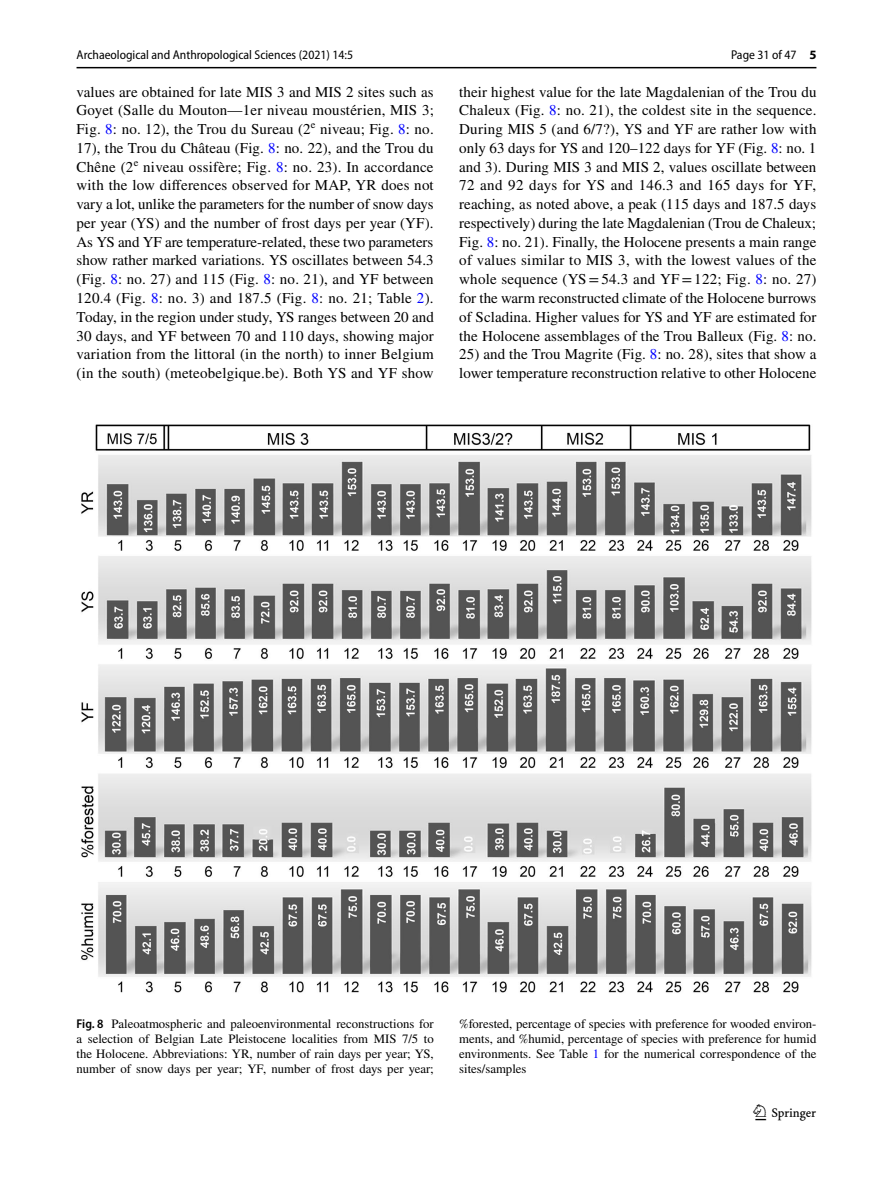
<style>
.page{position:relative;width:893px;height:1187px;background:#fff}
.page>*{position:absolute;margin:0;border:0;box-sizing:border-box;transform-origin:0 0}
.t1{font:22.5px "Springnew Regular 3";color:#000}
.t2{font:15px/18.8px "STIX";letter-spacing:.005em;color:#000;text-align:justify}
.t3{font:12.75px/15px "STIX";color:#000;text-align:justify}
.t4{font:semi-condensed 12.75px "Myriad Pro";color:#000}
.s1{font-weight:700;font-stretch:normal}
.s2{color:#00f}
.s3{font-family:"Myriad Pro";font-weight:600;font-stretch:semi-condensed}
</style>
<div class="page">
<hr style="left:77px;top:67px;width:739px;height:1px;background:#000">
<img style="left:81px;top:425px;width:731px;height:568px">
<p class="t4" style="left:77px;top:48px;width:278px">Archaeological and Anthropological Sciences (2021) 14:5</p>
<p class="t4" style="left:731px;top:48px;width:87px">Page 31 of 47 <span class="s1">5</span></p>
<p class="t2" style="left:77px;top:83px;width:359px">values are obtained for late MIS 3 and MIS 2 sites such as Goyet (Salle du Mouton—1er niveau moustérien, MIS 3; Fig. <span class="s2">8</span>: no. 12), the Trou du Sureau (2<sup>e</sup> niveau; Fig. <span class="s2">8</span>: no.<br>17), the Trou du Château (Fig. <span class="s2">8</span>: no. 22), and the Trou du Chêne (2<sup>e</sup> niveau ossifère; Fig. <span class="s2">8</span>: no. 23). In accordance with the low differences observed for MAP, YR does not vary a lot, unlike the parameters for the number of snow days per year (YS) and the number of frost days per year (YF).<br>As YS and YF are temperature-related, these two parameters show rather marked variations. YS oscillates between 54.3 (Fig. <span class="s2">8</span>: no. 27) and 115 (Fig. <span class="s2">8</span>: no. 21), and YF between 120.4 (Fig. <span class="s2">8</span>: no. 3) and 187.5 (Fig. <span class="s2">8</span>: no. 21; Table <span class="s2">2</span>).<br>Today, in the region under study, YS ranges between 20 and 30 days, and YF between 70 and 110 days, showing major variation from the littoral (in the north) to inner Belgium (in the south) (meteobelgique.be). Both YS and YF show</p>
<p class="t2" style="left:459px;top:83px;width:359px">their highest value for the late Magdalenian of the Trou du Chaleux (Fig. <span class="s2">8</span>: no. 21), the coldest site in the sequence.<br>During MIS 5 (and 6/7?), YS and YF are rather low with only 63 days for YS and 120–122 days for YF (Fig. <span class="s2">8</span>: no. 1 and 3). During MIS 3 and MIS 2, values oscillate between 72 and 92 days for YS and 146.3 and 165 days for YF, reaching, as noted above, a peak (115 days and 187.5 days respectively) during the late Magdalenian (Trou de Chaleux; Fig. <span class="s2">8</span>: no. 21). Finally, the Holocene presents a main range of values similar to MIS 3, with the lowest values of the whole sequence (YS=54.3 and YF=122; Fig. <span class="s2">8</span>: no. 27) for the warm reconstructed climate of the Holocene burrows of Scladina. Higher values for YS and YF are estimated for the Holocene assemblages of the Trou Balleux (Fig. <span class="s2">8</span>: no.</p>
<p class="t2" style="left:459px;top:346px;width:359px">25) and the Trou Magrite (Fig. <span class="s2">8</span>: no. 28), sites that show a lower temperature reconstruction relative to other Holocene</p>
<p class="t3" style="left:77px;top:1017px;width:359px"><span class="s3">Fig. 8</span> Paleoatmospheric and paleoenvironmental reconstructions for a selection of Belgian Late Pleistocene localities from MIS 7/5 to the Holocene. Abbreviations: YR, number of rain days per year; YS, number of snow days per year; YF, number of frost days per year;</p>
<p class="t3" style="left:459px;top:1017px;width:359px">%forested, percentage of species with preference for wooded environ&shy;ments, and %humid, percentage of species with preference for humid environments. See Table <span class="s2">1</span> for the numerical correspondence of the sites/samples</p>
<h1 class="t1" style="left:755px;top:1104px;width:62px">1 3</h1>
</div>
